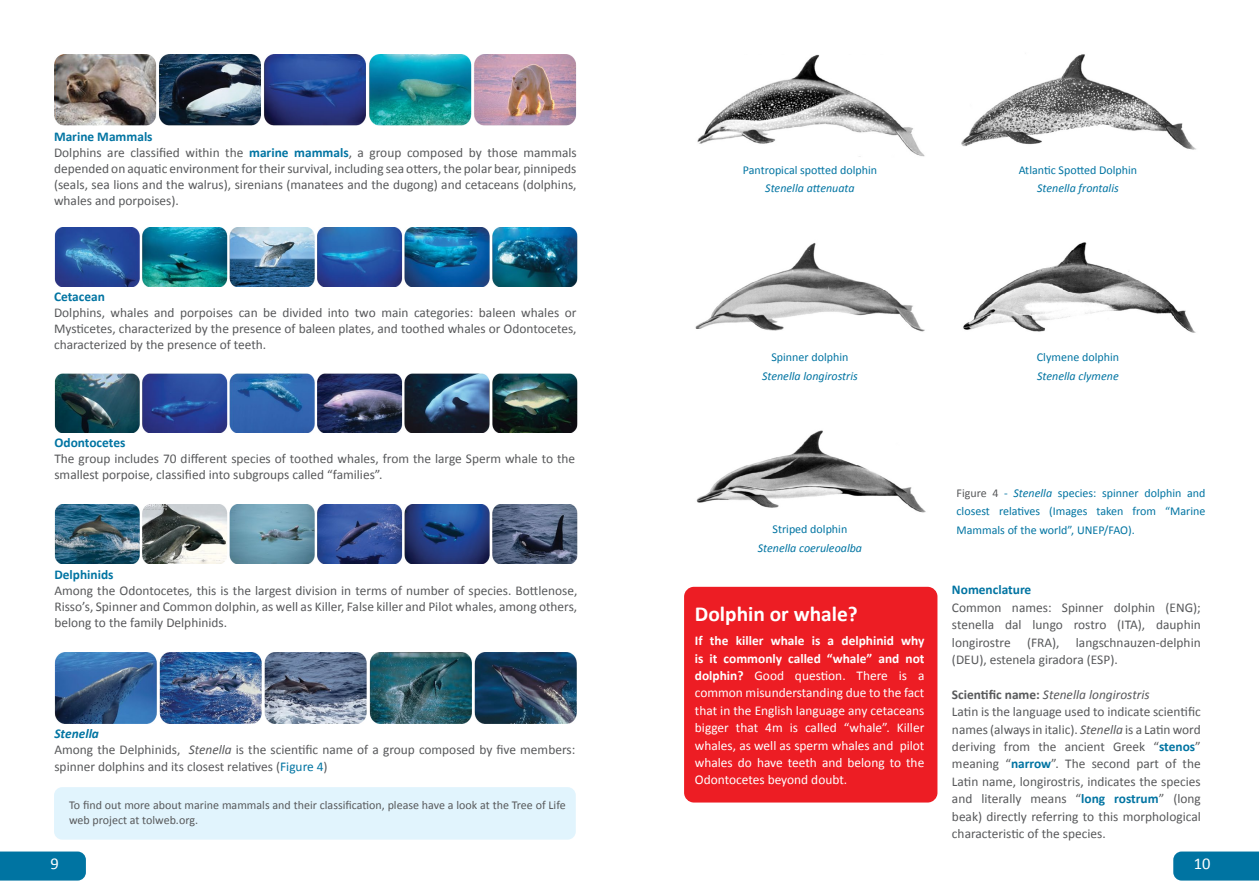
<style>
.page{position:relative;width:1259px;height:893px;background:#fff}
.page>*{position:absolute;margin:0;border:0;box-sizing:border-box;transform-origin:0 0}
.t1{font:700 21.45px "Calibri";color:#fff}
.t2{font:16.5px "Calibri";color:#fff}
.t3{font:13.35px/16px "Calibri";color:#58595b}
.t4{font:13.35px/17.4px "Calibri";color:#fff;text-align:justify}
.t5{font:700 13.35px "Calibri";color:#0074a2}
.t6{font:12px/18.8px "Calibri";color:#0074a2;text-align:justify}
.t7{font:12px/14.4px "Calibri";color:#58595b}
.t8{font:italic 12px "Calibri";color:#0074a2}
.s1{font-weight:700;color:#0074a2}
.s2{font-weight:700;font-style:italic;color:#0074a2}
.s3{font-style:italic}
.s4{color:#0074a2}
.s5{font-weight:700}
.s6{color:#58595b}
</style>
<div class="page">
<svg style="left:0;top:851px;width:86px;height:30px"></svg>
<svg style="left:1173px;top:851px;width:86px;height:30px"></svg>
<img style="left:697px;top:54px;width:228px;height:103px">
<div style="left:54px;top:787px;width:522px;height:53px;background:#e1f4fd;border-radius:8px"></div>
<div style="left:684px;top:587px;width:253px;height:215px;background:#ed1d24;border-radius:10px"></div>
<img style="left:695px;top:243px;width:230px;height:89px">
<img style="left:696px;top:430px;width:230px;height:83px">
<img style="left:961px;top:54px;width:235px;height:96px">
<img style="left:963px;top:242px;width:233px;height:91px">
<img style="left:54px;top:54px;width:523px;height:71px">
<img style="left:54px;top:227px;width:523px;height:59px">
<img style="left:54px;top:374px;width:523px;height:59px">
<img style="left:54px;top:504px;width:523px;height:59px">
<img style="left:54px;top:652px;width:523px;height:71px">
<p class="t3" style="left:54px;top:128px;width:524px"><span class="s1">Marine Mammals<br></span>Dolphins are classified within the <span class="s1">marine mammals</span>, a group composed by those mammals depended on aquatic environment for their survival, including sea otters, the polar bear, pinnipeds (seals, sea lions and the walrus), sirenians (manatees and the dugong) and cetaceans (dolphins, whales and porpoises).</p>
<p class="t5" style="left:54px;top:288px;width:52px">Cetacean</p>
<p class="t3" style="left:54px;top:305px;width:524px;text-align:justify">Dolphins, whales and porpoises can be divided into two main categories: baleen whales or Mysticetes, characterized by the presence of baleen plates, and toothed whales or Odontocetes, characterized by the presence of teeth.</p>
<p class="t5" style="left:54px;top:434px;width:72px">Odontocetes</p>
<p class="t3" style="left:54px;top:451px;width:522px">The group includes 70 different species of toothed whales, from the large Sperm whale to the smallest porpoise, classified into subgroups called “families”.</p>
<p class="t5" style="left:54px;top:566px;width:61px">Delphinids</p>
<p class="t3" style="left:54px;top:582px;width:524px;text-align:justify">Among the Odontocetes, this is the largest division in terms of number of species. Bottlenose, Risso’s, Spinner and Common dolphin, as well as Killer, False killer and Pilot whales, among others, belong to the family Delphinids.</p>
<p class="t3" style="left:54px;top:726px;width:522px"><span class="s2">Stenella<br></span>Among the Delphinids, <span class="s3">Stenella</span> is the scientific name of a group composed by five members: spinner dolphins and its closest relatives (<span class="s4">Figure 4</span>)</p>
<p class="t7" style="left:69px;top:798px;width:498px">To find out more about marine mammals and their classification, please have a look at the Tree of Life web project at tolweb.org.</p>
<p class="t6" style="left:743px;top:160px;width:136px">Pantropical spotted dolphin</p>
<p class="t8" style="left:765px;top:180px;width:91px">Stenella attenuata</p>
<p class="t6" style="left:1018px;top:160px;width:120px">Atlantic Spotted Dolphin</p>
<p class="t8" style="left:1037px;top:180px;width:83px">Stenella frontalis</p>
<p class="t6" style="left:771px;top:348px;width:79px">Spinner dolphin</p>
<p class="t8" style="left:762px;top:368px;width:97px">Stenella longirostris</p>
<p class="t6" style="left:1037px;top:348px;width:84px">Clymene dolphin</p>
<p class="t8" style="left:1037px;top:368px;width:83px">Stenella clymene</p>
<p class="t6" style="left:772px;top:520px;width:76px">Striped dolphin</p>
<p class="t8" style="left:758px;top:540px;width:106px">Stenella coeruleoalba</p>
<h1 class="t1" style="left:695px;top:600px;width:164px">Dolphin or whale?</h1>
<p class="t4" style="left:695px;top:632px;width:231px"><span class="s5">If the killer whale is a delphinid why is it commonly called “whale” and not dolphin?</span> Good question. There is a common misunderstanding due to the fact that in the English language any cetaceans bigger that 4m is called “whale”. Killer whales, as well as sperm whales and pilot whales do have teeth and belong to the Odontocetes beyond doubt.</p>
<p class="t6" style="left:956px;top:483px;width:250px"><span class="s6">Figure 4</span> - <span class="s3">Stenella</span> species: spinner dolphin and closest relatives (Images taken from “Marine Mammals of the world”, UNEP/FAO).</p>
<p class="t5" style="left:952px;top:581px;width:81px">Nomenclature</p>
<p class="t3" style="left:952px;top:599px;width:250px;line-height:17.4px;text-align:justify">Common names: Spinner dolphin (ENG); stenella dal lungo rostro (ITA), dauphin longirostre (FRA), langschnauzen-delphin (DEU), estenela giradora (ESP).</p>
<p class="t3" style="left:952px;top:686px;width:250px;line-height:17.4px"><span class="s5">Scientific name:</span> <span class="s3">Stenella longirostris<br></span>Latin is the language used to indicate scientific names (always in italic). <span class="s3">Stenella</span> is a Latin word deriving from the ancient Greek “<span class="s1">stenos</span>” meaning “<span class="s1">narrow</span>”. The second part of the Latin name, longirostris, indicates the species and literally means “<span class="s1">long rostrum</span>” (long beak) directly referring to this morphological characteristic of the species.</p>
<p class="t2" style="left:50px;top:853px;width:10px">9</p>
<p class="t2" style="left:1193px;top:853px;width:18px">10</p>
</div>
